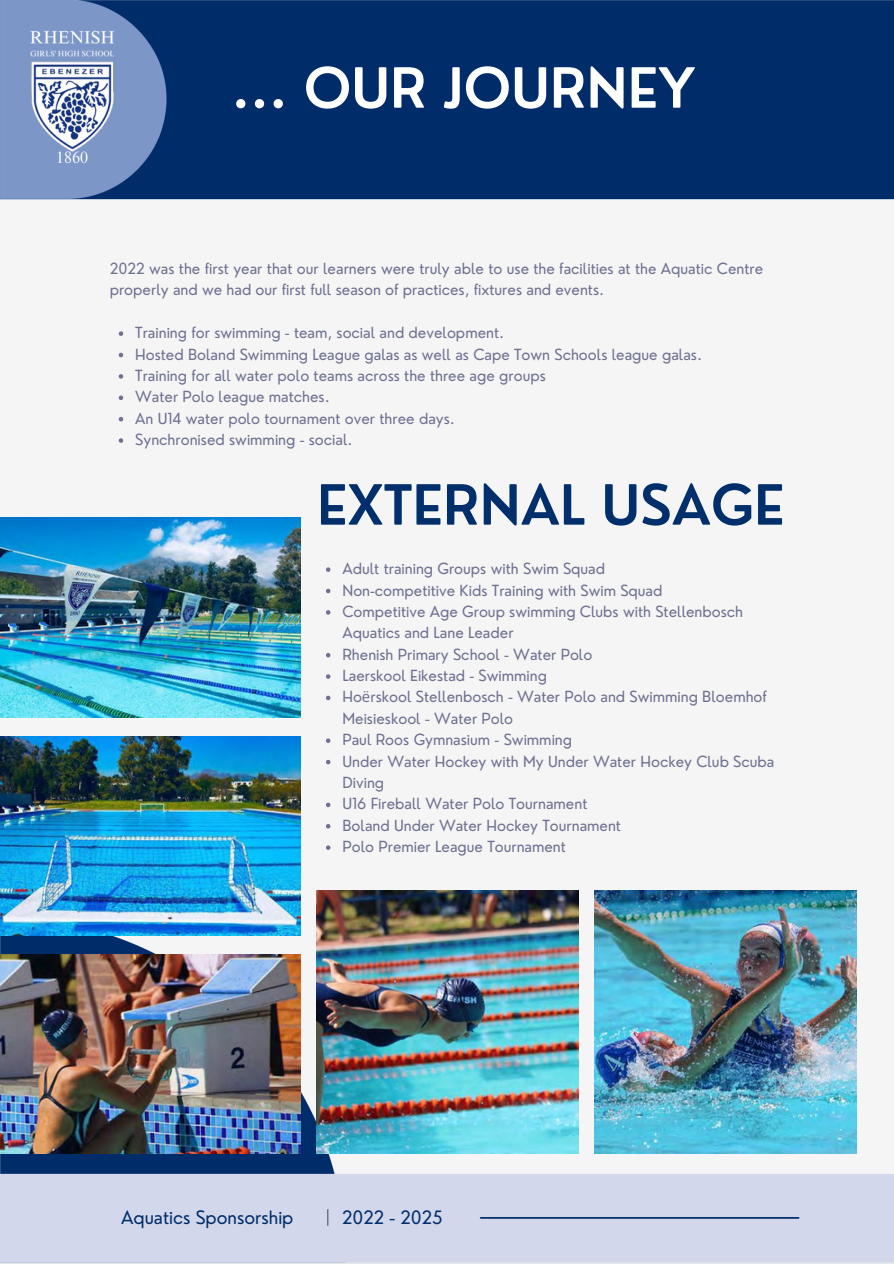
<style>
.page{position:relative;width:894px;height:1264px;background:#fff}
.page>*{position:absolute;margin:0;border:0;box-sizing:border-box;transform-origin:0 0}
.t1{font:600 54px "Nourd";color:#fff}
.t2{font:600 54px "Nourd";color:#002f6c}
.t3{font:18px "Nourd";color:#002f6c}
.t4{font:15px/21.3px "Nourd";color:#6e7191}
.s1{font-family:"Noto Sans"}
</style>
<div class="page">
<img style="left:0;top:0;width:893px;height:1263px">
<img style="left:0;top:518px;width:300px;height:199px">
<img style="left:0;top:954px;width:300px;height:199px">
<svg style="left:327px;top:1209px;width:1px;height:16px"></svg>
<img style="left:474px;top:1217px;width:329px;height:1px">
<img style="left:594px;top:891px;width:261px;height:262px">
<img style="left:0;top:736px;width:300px;height:199px">
<img style="left:317px;top:891px;width:261px;height:262px">
<img style="left:0;top:25px;width:143px;height:143px">
<svg style="left:119px;top:331px;width:4px;height:5px"></svg>
<svg style="left:119px;top:353px;width:4px;height:4px"></svg>
<svg style="left:119px;top:374px;width:4px;height:4px"></svg>
<svg style="left:119px;top:395px;width:4px;height:5px"></svg>
<svg style="left:119px;top:417px;width:4px;height:4px"></svg>
<svg style="left:119px;top:438px;width:4px;height:5px"></svg>
<svg style="left:326px;top:567px;width:4px;height:5px"></svg>
<svg style="left:326px;top:588px;width:4px;height:5px"></svg>
<svg style="left:326px;top:610px;width:4px;height:4px"></svg>
<svg style="left:326px;top:653px;width:4px;height:4px"></svg>
<svg style="left:326px;top:674px;width:4px;height:4px"></svg>
<svg style="left:326px;top:695px;width:4px;height:5px"></svg>
<svg style="left:326px;top:738px;width:4px;height:5px"></svg>
<svg style="left:326px;top:759px;width:4px;height:5px"></svg>
<svg style="left:326px;top:802px;width:4px;height:5px"></svg>
<svg style="left:326px;top:824px;width:4px;height:4px"></svg>
<svg style="left:326px;top:845px;width:4px;height:4px"></svg>
<p class="t1" style="left:231px;top:54px;width:465px">... OUR JOURNEY</p>
<p class="t4" style="left:110px;top:258px;width:655px">2022 was the first year that our learners were truly able to use the facilities at the Aquatic Centre properly and we had our first full season of practices, fixtures and events.</p>
<p class="t4" style="left:135px;top:322px;width:370px">Training for swimming - team, social and development.</p>
<h1 class="t4" style="left:135px;top:343px;width:568px">Hosted Boland Swimming League galas as well as Cape Town Schools league galas.</h1>
<p class="t4" style="left:135px;top:364px;width:412px">Training for all water polo teams across the three age groups</p>
<p class="t4" style="left:135px;top:386px;width:196px">Water Polo league matches.</p>
<p class="t4" style="left:135px;top:407px;width:321px">An U14 water polo tournament over three days.</p>
<p class="t4" style="left:135px;top:429px;width:219px">Synchronised swimming - social.</p>
<p class="t2" style="left:317px;top:470px;width:469px">EXTERNAL USAGE</p>
<p class="t4" style="left:342px;top:558px;width:264px">Adult training Groups with Swim Squad</p>
<p class="t4" style="left:342px;top:579px;width:321px">Non-competitive Kids Training with Swim Squad</p>
<p class="t4" style="left:342px;top:600px;width:402px">Competitive Age Group swimming Clubs with Stellenbosch<br>Aquatics and Lane Leader</p>
<p class="t4" style="left:342px;top:643px;width:251px">Rhenish Primary School - Water Polo</p>
<p class="t4" style="left:342px;top:664px;width:206px">Laerskool Eikestad - Swimming</p>
<p class="t4" style="left:342px;top:686px;width:426px">Ho<span class="s1">ё</span>rskool Stellenbosch - Water Polo and Swimming Bloemhof<br>Meisieskool - Water Polo</p>
<p class="t4" style="left:342px;top:729px;width:231px">Paul Roos Gymnasium - Swimming</p>
<p class="t4" style="left:342px;top:750px;width:433px">Under Water Hockey with My Under Water Hockey Club Scuba<br>Diving</p>
<p class="t4" style="left:342px;top:793px;width:246px">U16 Fireball Water Polo Tournament</p>
<h2 class="t4" style="left:342px;top:814px;width:280px">Boland Under Water Hockey Tournament</h2>
<p class="t4" style="left:342px;top:835px;width:225px">Polo Premier League Tournament</p>
<h2 class="t3" style="left:121px;top:1206px;width:174px">Aquatics Sponsorship</h2>
<p class="t3" style="left:342px;top:1206px;width:102px">2022 - 2025</p>
</div>
